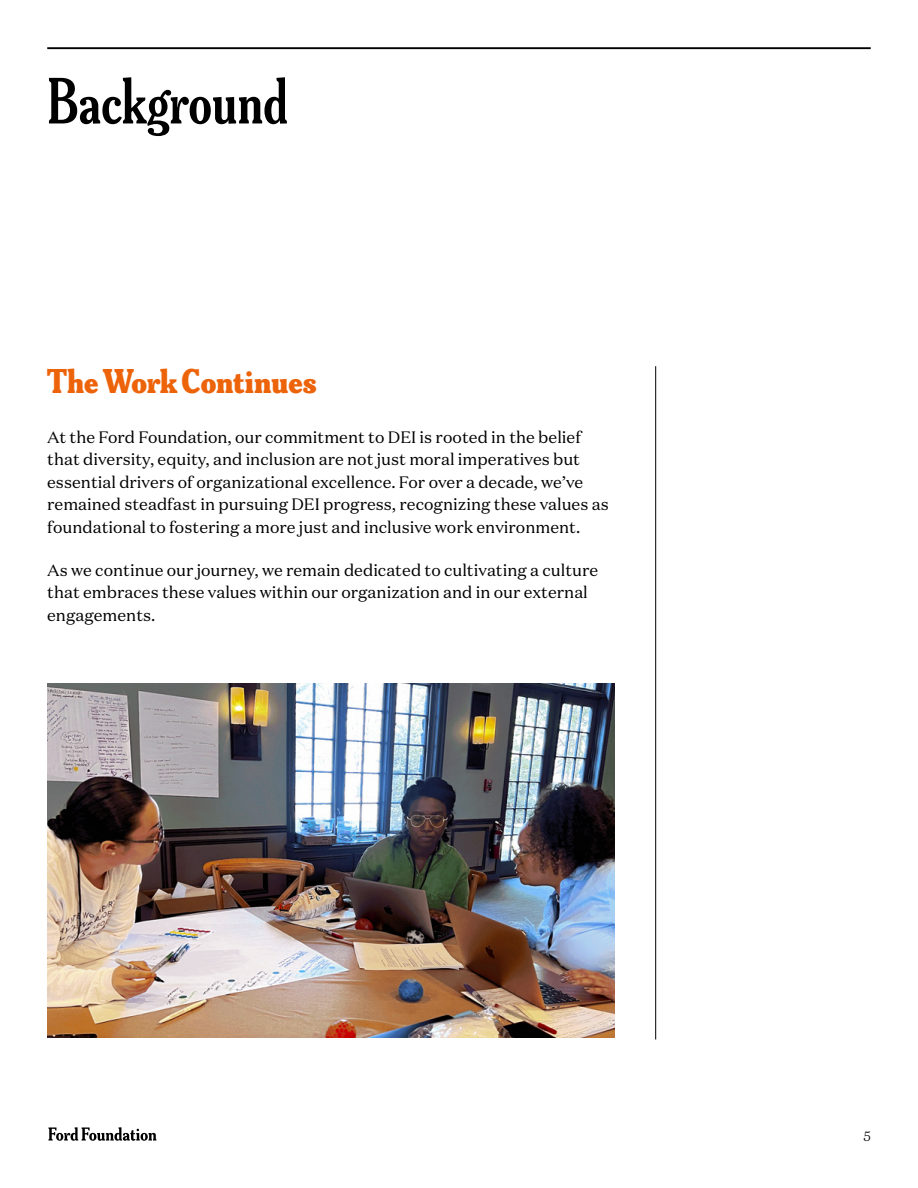
<style>
.page{position:relative;width:918px;height:1188px;background:#fff}
.page>*{position:absolute;margin:0;border:0;box-sizing:border-box;transform-origin:0 0}
.t1{font:600 57px "Meursault Ultra Cd";color:#000}
.t2{font:900 30px "Meursault Cd";letter-spacing:-.005em;color:#ed630a}
.t3{font:16.5px/22.5px "Domaine Text";color:#000}
.t4{font:300 13.5px "Domaine Text";color:#000}
</style>
<div class="page">
<svg style="left:48px;top:1127px;width:108px;height:14px"></svg>
<hr style="left:655px;top:366px;width:1px;height:674px;background:#000">
<hr style="left:47px;top:47px;width:824px;height:2px;background:#000">
<img style="left:47px;top:684px;width:567px;height:354px">
<h2 class="t1" style="left:47px;top:50px;width:242px">Background</h2>
<h3 class="t2" style="left:47px;top:366px;width:271px">The Work Continues</h3>
<p class="t3" style="left:47px;top:426px;width:563px">At the Ford Foundation, our commitment to DEI is rooted in the belief that diversity, equity, and inclusion are not just moral imperatives but essential drivers of organizational excellence. For over a decade, we’ve remained steadfast in pursuing DEI progress, recognizing these values as foundational to fostering a more just and inclusive work environment.</p>
<p class="t3" style="left:47px;top:558px;width:552px">As we continue our journey, we remain dedicated to cultivating a culture that embraces these values within our organization and in our external engagements.</p>
<p class="t4" style="left:863px;top:1128px;width:9px">5</p>
</div>
